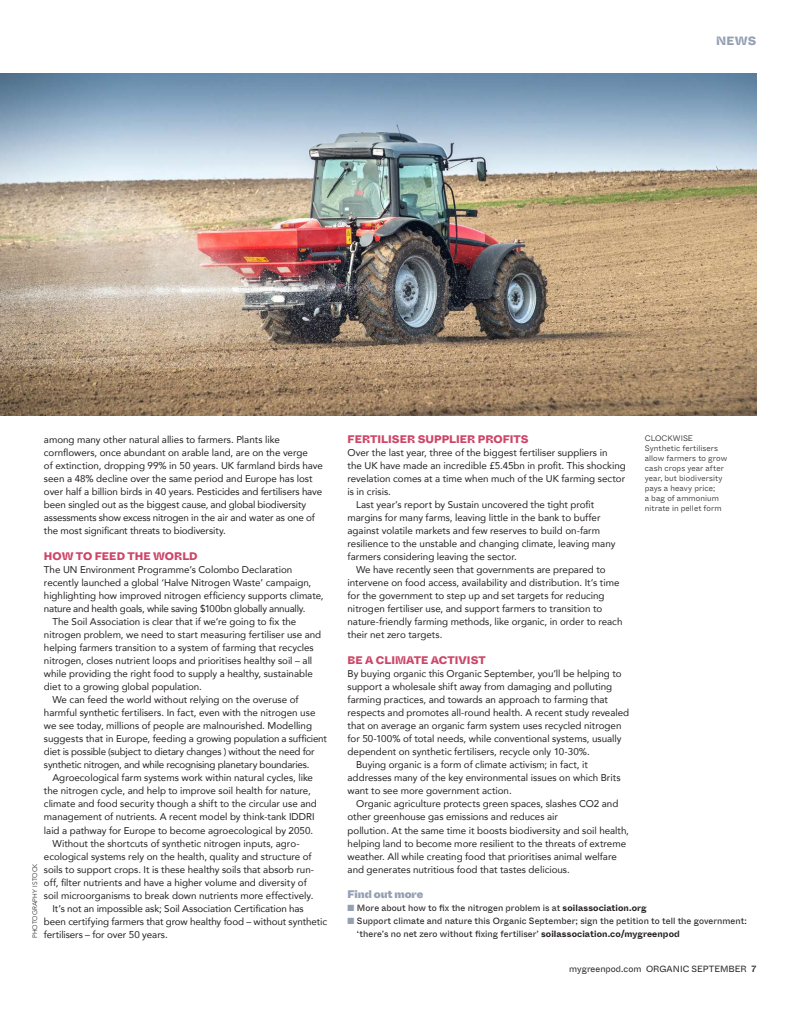
<style>
.page{position:relative;width:803px;height:1010px;background:#fff}
.page>*{position:absolute;margin:0;border:0;box-sizing:border-box;transform-origin:0 0}
.t1{font:800 12px "ABC Whyte Inktrap";color:#95a1b3}
.t2{font:800 11px "ABC Whyte Inktrap";letter-spacing:.005em;color:#cd4668}
.t3{font:900 11px "ABC Whyte Inktrap";letter-spacing:-.005em;color:#95a1b3}
.t4{font:9.8px/13px "Avenir";color:#231f20}
.t5{font:9.8px "Avenir";letter-spacing:-.02em;color:#231f20}
.t6{font:9.8px "Avenir";letter-spacing:-.025em;color:#231f20}
.t7{font:9px "ABC Whyte Inktrap";letter-spacing:.005em;color:#231f20}
.t8{font:9px "ABC Whyte Inktrap";letter-spacing:.005em;color:#231f20}
.t9{font:300 8px/10px "ABC Whyte Inktrap";letter-spacing:.01em;color:#231f20}
.t10{font:300 6.5px "Avenir";letter-spacing:-.005em;color:#231f20}
.s1{color:#95a1b3}
.s2{font-weight:700}
.s3{font-weight:500}
</style>
<div class="page">
<img style="left:0;top:74px;width:755px;height:341px">
<p class="t1" style="left:716px;top:33px;width:41px">NEWS</p>
<p class="t4" style="left:44px;top:433px;width:280px">among many other natural allies to farmers. Plants like cornflowers, once abundant on arable land, are on the verge<br>of extinction, dropping 99% in 50 years. UK farmland birds have seen a 48% decline over the same period and Europe has lost over half a billion birds in 40 years. Pesticides and fertilisers have been singled out as the biggest cause, and global biodiversity assessments show excess nitrogen in the air and water as one of the most significant threats to biodiversity.</p>
<p class="t2" style="left:44px;top:549px;width:155px">HOW TO FEED THE WORLD</p>
<p class="t4" style="left:44px;top:563px;width:250px">The UN Environment Programme’s Colombo Declaration</p>
<p class="t4" style="left:44px;top:576px;width:269px">recently launched a global ‘Halve Nitrogen Waste’ campaign,</p>
<p class="t4" style="left:44px;top:589px;width:281px">highlighting how improved nitrogen efficiency supports climate,</p>
<p class="t6" style="left:44px;top:601px;width:263px">nature and health goals, while saving $100bn globally annually.</p>
<p class="t4" style="left:52px;top:615px;width:245px">The Soil Association is clear that if we’re going to fix the</p>
<p class="t4" style="left:44px;top:628px;width:279px">nitrogen problem, we need to start measuring fertiliser use and</p>
<p class="t4" style="left:44px;top:641px;width:271px">helping farmers transition to a system of farming that recycles</p>
<p class="t4" style="left:44px;top:654px;width:270px">nitrogen, closes nutrient loops and prioritises healthy soil – all</p>
<p class="t4" style="left:44px;top:667px;width:270px">while providing the right food to supply a healthy, sustainable</p>
<p class="t4" style="left:44px;top:680px;width:159px">diet to a growing global population.</p>
<p class="t4" style="left:52px;top:693px;width:247px">We can feed the world without relying on the overuse of</p>
<p class="t4" style="left:44px;top:706px;width:273px">harmful synthetic fertilisers. In fact, even with the nitrogen use</p>
<p class="t4" style="left:44px;top:719px;width:269px">we see today, millions of people are malnourished. Modelling</p>
<p class="t4" style="left:44px;top:732px;width:284px">suggests that in Europe, feeding a growing population a sufficient</p>
<p class="t5" style="left:44px;top:744px;width:272px">diet is possible (subject to dietary changes ) without the need for</p>
<p class="t5" style="left:44px;top:757px;width:267px">synthetic nitrogen, and while recognising planetary boundaries.</p>
<p class="t4" style="left:52px;top:771px;width:262px">Agroecological farm systems work within natural cycles, like</p>
<p class="t4" style="left:44px;top:784px;width:268px">the nitrogen cycle, and help to improve soil health for nature,</p>
<p class="t4" style="left:44px;top:797px;width:274px">climate and food security though a shift to the circular use and</p>
<p class="t4" style="left:44px;top:810px;width:272px">management of nutrients. A recent model by think-tank IDDRI</p>
<p class="t4" style="left:44px;top:823px;width:270px">laid a pathway for Europe to become agroecological by 2050.</p>
<p class="t4" style="left:52px;top:836px;width:248px">Without the shortcuts of synthetic nitrogen inputs, agro-</p>
<p class="t4" style="left:44px;top:849px;width:269px">ecological systems rely on the health, quality and structure of</p>
<p class="t4" style="left:44px;top:862px;width:271px">soils to support crops. It is these healthy soils that absorb run-</p>
<p class="t4" style="left:44px;top:875px;width:264px">off, filter nutrients and have a higher volume and diversity of</p>
<p class="t4" style="left:44px;top:888px;width:271px">soil microorganisms to break down nutrients more effectively.</p>
<p class="t4" style="left:52px;top:901px;width:253px">It’s not an impossible ask; Soil Association Certification has</p>
<p class="t4" style="left:44px;top:914px;width:284px">been certifying farmers that grow healthy food – without synthetic</p>
<p class="t4" style="left:44px;top:927px;width:125px">fertilisers – for over 50 years.</p>
<p class="t10" style="left:31px;top:937px;width:76px;rotate:-90deg">PHOTOGRAPHY ISTOCK</p>
<p class="t2" style="left:347px;top:432px;width:182px">FERTILISER SUPPLIER PROFITS</p>
<p class="t4" style="left:347px;top:446px;width:261px">Over the last year, three of the biggest fertiliser suppliers in</p>
<p class="t4" style="left:347px;top:459px;width:280px">the UK have made an incredible £5.45bn in profit. This shocking</p>
<p class="t4" style="left:347px;top:472px;width:279px">revelation comes at a time when much of the UK farming sector</p>
<p class="t4" style="left:347px;top:485px;width:45px">is in crisis.</p>
<p class="t4" style="left:356px;top:498px;width:240px">Last year’s report by Sustain uncovered the tight profit</p>
<p class="t4" style="left:347px;top:511px;width:254px">margins for many farms, leaving little in the bank to buffer</p>
<p class="t4" style="left:347px;top:524px;width:254px">against volatile markets and few reserves to build on-farm</p>
<p class="t4" style="left:347px;top:537px;width:269px">resilience to the unstable and changing climate, leaving many</p>
<p class="t4" style="left:347px;top:550px;width:171px">farmers considering leaving the sector.</p>
<p class="t4" style="left:356px;top:563px;width:251px">We have recently seen that governments are prepared to</p>
<p class="t4" style="left:347px;top:576px;width:273px">intervene on food access, availability and distribution. It’s time</p>
<p class="t4" style="left:347px;top:589px;width:258px">for the government to step up and set targets for reducing</p>
<p class="t4" style="left:347px;top:602px;width:256px">nitrogen fertiliser use, and support farmers to transition to</p>
<p class="t4" style="left:347px;top:615px;width:276px">nature-friendly farming methods, like organic, in order to reach</p>
<p class="t4" style="left:347px;top:628px;width:96px">their net zero targets.</p>
<p class="t2" style="left:347px;top:653px;width:140px">BE A CLIMATE ACTIVIST</p>
<p class="t4" style="left:347px;top:667px;width:275px">By buying organic this Organic September, you’ll be helping to</p>
<p class="t4" style="left:347px;top:680px;width:266px">support a wholesale shift away from damaging and polluting</p>
<p class="t4" style="left:347px;top:693px;width:262px">farming practices, and towards an approach to farming that</p>
<p class="t4" style="left:347px;top:706px;width:283px">respects and promotes all-round health. A recent study revealed</p>
<p class="t4" style="left:347px;top:719px;width:275px">that on average an organic farm system uses recycled nitrogen</p>
<p class="t4" style="left:347px;top:732px;width:275px">for 50-100% of total needs, while conventional systems, usually</p>
<p class="t4" style="left:347px;top:745px;width:244px">dependent on synthetic fertilisers, recycle only 10-30%.</p>
<p class="t4" style="left:356px;top:758px;width:233px">Buying organic is a form of climate activism; in fact, it</p>
<p class="t4" style="left:347px;top:771px;width:274px">addresses many of the key environmental issues on which Brits</p>
<p class="t4" style="left:347px;top:784px;width:165px">want to see more government action.</p>
<p class="t4" style="left:356px;top:797px;width:263px">Organic agriculture protects green spaces, slashes CO2 and</p>
<p class="t4" style="left:347px;top:810px;width:212px">other greenhouse gas emissions and reduces air</p>
<p class="t4" style="left:347px;top:823px;width:283px">pollution. At the same time it boosts biodiversity and soil health,</p>
<p class="t4" style="left:347px;top:836px;width:280px">helping land to become more resilient to the threats of extreme</p>
<p class="t4" style="left:347px;top:849px;width:271px">weather. All while creating food that prioritises animal welfare</p>
<p class="t4" style="left:347px;top:862px;width:224px">and generates nutritious food that tastes delicious.</p>
<p class="t9" style="left:644px;top:433px;width:84px">CLOCKWISE<br>Synthetic fertilisers allow farmers to grow cash crops year after year, but biodiversity pays a heavy price;<br>a bag of ammonium nitrate in pellet form</p>
<p class="t3" style="left:347px;top:886px;width:77px">Find out more</p>
<p class="t7" style="left:347px;top:902px;width:300px"><span class="s1">■</span> More about how to fix the nitrogen problem is at <span class="s2">soilassociation.org</span></p>
<p class="t7" style="left:347px;top:915px;width:400px"><span class="s1">■</span> Support climate and nature this Organic September; sign the petition to tell the government:</p>
<p class="t7" style="left:357px;top:928px;width:324px">‘there’s no net zero without fixing fertiliser’ <span class="s2">soilassociation.co/mygreenpod</span></p>
<p class="t8" style="left:569px;top:962px;width:188px">mygreenpod.com ORGANIC SEPTEMBER <span class="s3">7</span></p>
</div>
